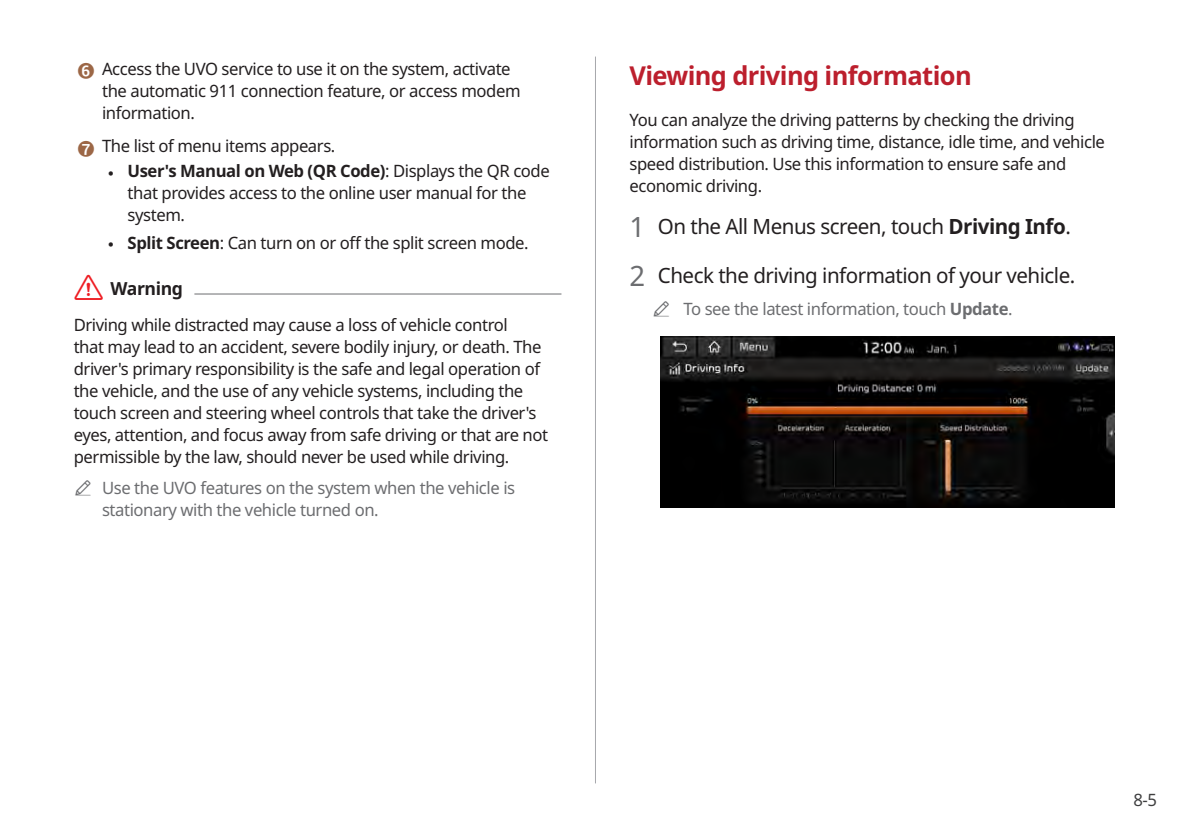
<style>
.page{position:relative;width:1191px;height:840px;background:#fff}
.page>*{position:absolute;margin:0;border:0;box-sizing:border-box;transform-origin:0 0}
.Heading2{font:700 26px "Noto Sans";letter-spacing:-.025em;color:#bc1f2d}
.t1{font:21px "Noto Sans";letter-spacing:-.025em;color:#231f20}
.t2{font:700 18px "Noto Sans";letter-spacing:-.025em;color:#231f20}
.Description-Caution{font:17px/22px "Noto Sans";letter-spacing:-.025em;color:#231f20}
.Description_1{font:17px/22px "Noto Sans";letter-spacing:-.025em;color:#231f20}
.t3{font:17px/22px "Noto Sans";letter-spacing:-.025em;color:#6c6d70}
.t4{font:17px "Noto Sans";color:#3e3e3f}
.s1{font-weight:700}
.s2{font-size:28px;color:#6c6d70}
</style>
<div class="page">
<hr style="left:595px;top:57px;width:1px;height:725px;background:#a8a9ad">
<hr style="left:153px;top:293px;width:408px;height:1px;background:#6c6d70">
<div style="left:111px;top:277px;width:83px;height:22px;background:#fff"></div>
<img style="left:660px;top:337px;width:454px;height:169px">
<p class="Description-Caution" style="left:102px;top:58px;width:420px">Access the UVO service to use it on the system, activate the automatic 911 connection feature, or access modem information.</p>
<p class="Description-Caution" style="left:102px;top:135px;width:235px">The list of menu items appears.</p>
<p class="Description-Caution" style="left:128px;top:160px;width:424px;text-indent:-20px">• <span class="s1">User's Manual on Web (QR Code)</span>: Displays the QR code that provides access to the online user manual for the system.</p>
<p class="Description-Caution" style="left:108px;top:232px;width:422px">• <span class="s1">Split Screen</span>: Can turn on or off the split screen mode.</p>
<p class="t2" style="left:111px;top:275px;width:74px">Warning</p>
<p class="Description-Caution" style="left:74px;top:314px;width:476px">Driving while distracted may cause a loss of vehicle control<br>that may lead to an accident, severe bodily injury, or death. The driver's primary responsibility is the safe and legal operation of the vehicle, and the use of any vehicle systems, including the touch screen and steering wheel controls that take the driver's eyes, attention, and focus away from safe driving or that are not permissible by the law, should never be used while driving.</p>
<p class="t3" style="left:102px;top:476px;width:414px">Use the UVO features on the system when the vehicle is stationary with the vehicle turned on.</p>
<p class="Heading2" style="left:629px;top:57px;width:344px">Viewing driving information</p>
<p class="Description_1" style="left:629px;top:109px;width:477px">You can analyze the driving patterns by checking the driving information such as driving time, distance, idle time, and vehicle speed distribution. Use this information to ensure safe and economic driving.</p>
<p class="t1" style="left:629px;top:212px;width:443px"><span class="s2">1</span> On the All Menus screen, touch <span class="s1">Driving Info</span>.</p>
<p class="t1" style="left:629px;top:261px;width:447px"><span class="s2">2</span> Check the driving information of your vehicle.</p>
<p class="t3" style="left:683px;top:298px;width:331px">To see the latest information, touch <span class="s1">Update</span>.</p>
<p class="t4" style="left:1133px;top:787px;width:25px">8-5</p>
</div>
